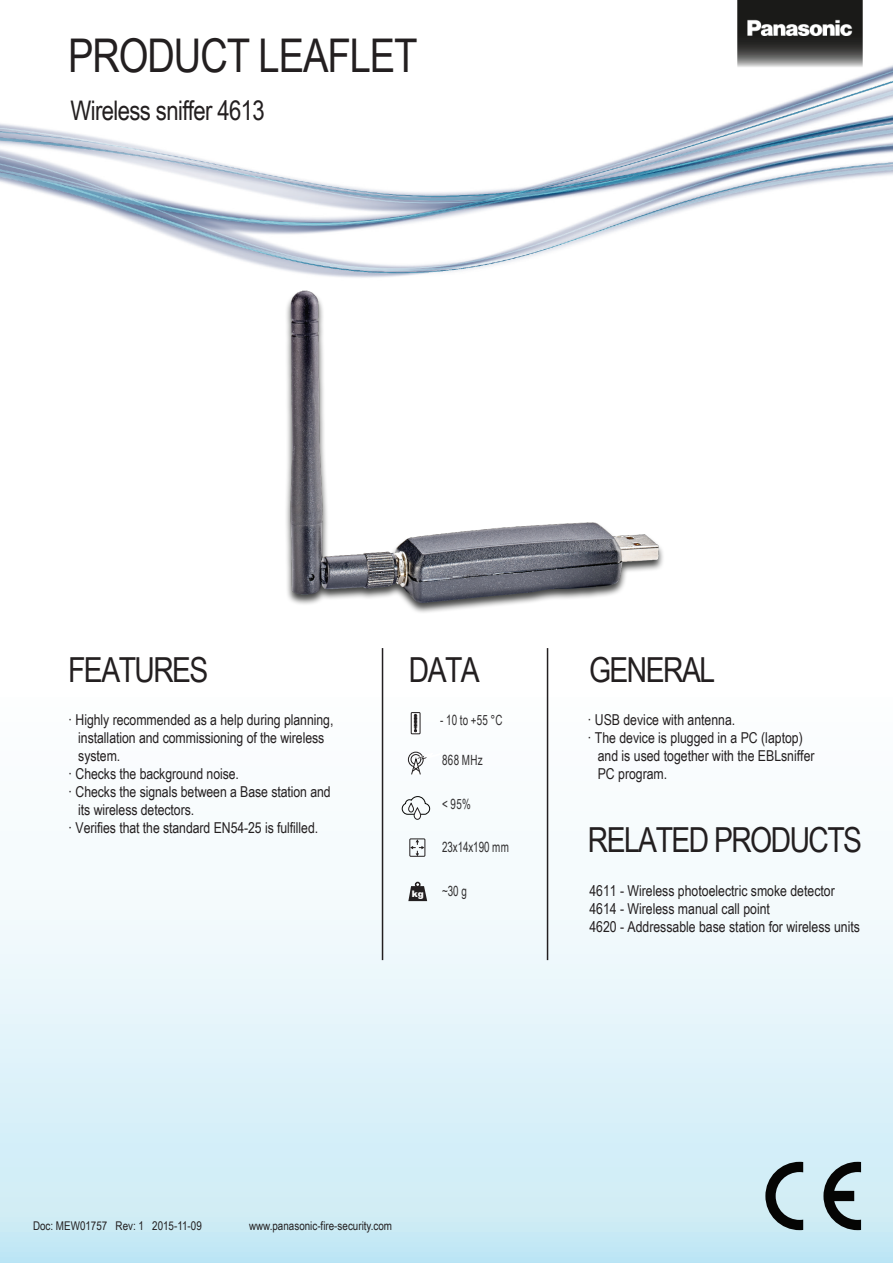
<style>
.page{position:relative;width:893px;height:1263px;background:#fff}
.page>*{position:absolute;margin:0;border:0;box-sizing:border-box;transform-origin:0 0}
.t1{font:46.5px "Arial Narrow";letter-spacing:-.025em;color:#231f20}
.t2{font:34.5px "Arial Narrow";letter-spacing:-.045em;color:#231f20}
.t3{font:27px "Arial Narrow";letter-spacing:-.025em;color:#231f20}
.t4{font:15px/18px "Arial Narrow";letter-spacing:-.005em;color:#231f20}
.t5{font:14.1px "Arial Narrow";color:#312f30;scale:.85 1}
.t6{font:12px "Arial Narrow";color:#231f20}
.t7{font:900 9px "Arial";color:#fff}
</style>
<div class="page">
<svg style="left:0;top:721px;width:893px;height:542px"></svg>
<img style="left:0;top:65px;width:893px;height:178px">
<svg style="left:411px;top:712px;width:9px;height:22px"></svg>
<div style="left:411px;top:712px;width:9px;height:22px;border:1px solid #231f20"></div>
<svg style="left:414px;top:721px;width:3px;height:11px"></svg>
<div style="left:408px;top:752px;width:16px;height:15px;border:1px solid #231f20;border-radius:50%"></div>
<svg style="left:411px;top:752px;width:32px;height:23px"></svg>
<div style="left:409px;top:838px;width:16px;height:19px;border:1px solid #231f20"></div>
<svg style="left:410px;top:839px;width:14px;height:17px"></svg>
<svg style="left:401px;top:796px;width:29px;height:24px"></svg>
<img style="left:189px;top:126px;width:595px;height:595px">
<hr style="left:382px;top:648px;width:1px;height:312px;background:#231f20">
<hr style="left:547px;top:648px;width:1px;height:312px;background:#231f20">
<img style="left:735px;top:0;width:130px;height:72px">
<svg style="left:823px;top:1162px;width:38px;height:68px;background:#718084"></svg>
<svg style="left:765px;top:1162px;width:38px;height:68px;background:#829397"></svg>
<svg style="left:408px;top:882px;width:19px;height:19px"></svg>
<h1 class="t1" style="left:68px;top:21px;width:351px">PRODUCT LEAFLET</h1>
<h3 class="t3" style="left:70px;top:90px;width:196px">Wireless sniffer 4613</h3>
<h2 class="t2" style="left:68px;top:644px;width:142px">FEATURES</h2>
<p class="t4" style="left:68px;top:710px;width:267px">· Highly recommended as a help during planning,</p>
<p class="t4" style="left:78px;top:728px;width:248px">installation and commissioning of the wireless</p>
<p class="t4" style="left:78px;top:746px;width:44px">system.</p>
<p class="t4" style="left:68px;top:764px;width:172px">· Checks the background noise.</p>
<p class="t4" style="left:68px;top:782px;width:264px">· Checks the signals between a Base station and</p>
<p class="t4" style="left:78px;top:800px;width:117px">its wireless detectors.</p>
<p class="t4" style="left:68px;top:818px;width:251px">· Verifies that the standard EN54-25 is fulfilled.</p>
<h2 class="t2" style="left:409px;top:644px;width:72px">DATA</h2>
<p class="t5" style="left:440px;top:709px;width:75px">- 10 to +55 °C</p>
<p class="t7" style="left:412px;top:886px;width:14px">kg</p>
<p class="t5" style="left:442px;top:750px;width:49px">868 MHz</p>
<p class="t5" style="left:442px;top:793px;width:36px">&lt; 95%</p>
<p class="t5" style="left:442px;top:836px;width:80px">23x14x190 mm</p>
<p class="t5" style="left:442px;top:880px;width:31px">~30 g</p>
<h2 class="t2" style="left:589px;top:644px;width:128px">GENERAL</h2>
<p class="t4" style="left:587px;top:710px;width:149px">· USB device with antenna.</p>
<p class="t4" style="left:587px;top:728px;width:217px">· The device is plugged in a PC (laptop)</p>
<p class="t4" style="left:598px;top:746px;width:218px">and is used together with the EBLsniffer</p>
<p class="t4" style="left:598px;top:764px;width:71px">PC program.</p>
<h2 class="t2" style="left:588px;top:814px;width:276px">RELATED PRODUCTS</h2>
<p class="t4" style="left:589px;top:881px;width:272px">4611 - Wireless photoelectric smoke detector<br>4614 - Wireless manual call point<br>4620 - Addressable base station for wireless units</p>
<p class="t6" style="left:33px;top:1217px;width:170px">Doc: MEW01757 Rev: 1 2015-11-09</p>
<p class="t6" style="left:249px;top:1217px;width:145px">www.panasonic-fire-security.com</p>
</div>
